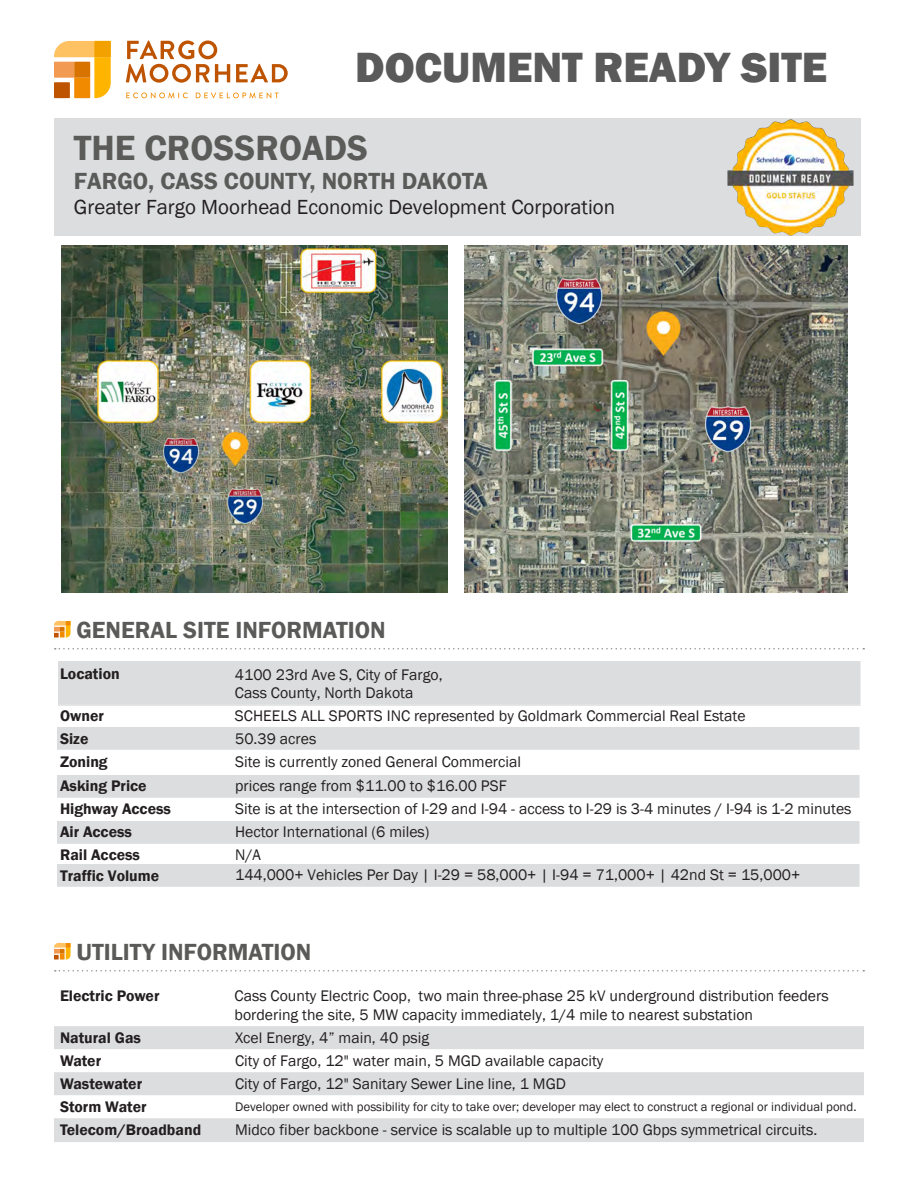
<style>
.page{position:relative;width:918px;height:1188px;background:#fff}
.page>*{position:absolute;margin:0;border:0;box-sizing:border-box;transform-origin:0 0}
.t1{font:800 43.5px "Franklin Gothic";color:#595a59}
.t2{font:36px "Franklin Gothic Demi";color:#5b5b59}
.t3{font:600 24px "Franklin Gothic";color:#5a5a59}
.t4{font:21px "Franklin Gothic";color:#231f20}
.t5{font:15.75px/18.9px "Franklin Gothic";color:#231f20}
.t6{font:15.75px/18.9px "Franklin Gothic";color:#231f20}
.t7{font:600 15.75px "Franklin Gothic";color:#231f20}
.t8{font:12.75px "Franklin Gothic";color:#231f20}
.s1{font-style:inherit}
</style>
<div class="page">
<svg style="left:126px;top:41px;width:104px;height:42px"></svg>
<svg style="left:236px;top:64px;width:52px;height:18px"></svg>
<svg style="left:126px;top:93px;width:62px;height:5px"></svg>
<svg style="left:196px;top:93px;width:83px;height:5px"></svg>
<svg style="left:54px;top:41px;width:57px;height:57px"></svg>
<div style="left:54px;top:82px;width:16px;height:16px;background:#bf5400"></div>
<div style="left:54px;top:118px;width:806px;height:117px;background:#dcdddf"></div>
<svg style="left:54px;top:621px;width:17px;height:17px"></svg>
<svg style="left:55px;top:648px;width:809px;height:2px"></svg>
<svg style="left:54px;top:943px;width:17px;height:17px"></svg>
<svg style="left:55px;top:970px;width:809px;height:2px"></svg>
<svg style="left:54px;top:1026px;width:810px;height:116px;fill:#dcdddf"></svg>
<img style="left:61px;top:245px;width:387px;height:347px">
<img style="left:464px;top:246px;width:383px;height:347px">
<img style="left:709px;top:118px;width:152px;height:141px">
<p class="t1" style="left:355px;top:39px;width:473px">DOCUMENT READY SITE</p>
<p class="t2" style="left:74px;top:126px;width:296px">THE CROSSROADS</p>
<p class="t3" style="left:74px;top:166px;width:415px">FARGO, CASS COUNTY, NORTH DAKOTA</p>
<p class="t4" style="left:74px;top:194px;width:543px">Greater Fargo Moorhead Economic Development Corporation</p>
<p class="t3" style="left:77px;top:615px;width:311px">GENERAL SITE INFORMATION</p>
<p class="t7" style="left:60px;top:664px;width:61px">Location</p>
<p class="t6" style="left:235px;top:665px;width:209px">4100 23rd Ave S, City of Fargo<span class="s1">,<br>Cass County, North Dakota</span></p>
<p class="t7" style="left:60px;top:706px;width:45px">Owner</p>
<p class="t6" style="left:235px;top:707px;width:512px">SCHEELS ALL SPORTS INC represented by Goldmark Commercial Real Estate</p>
<p class="t7" style="left:60px;top:729px;width:30px">Size</p>
<p class="t5" style="left:235px;top:730px;width:83px"><span class="s1">50</span>.<span class="s1">39</span> acres</p>
<p class="t7" style="left:60px;top:752px;width:49px">Zoning</p>
<p class="t6" style="left:235px;top:753px;width:287px"><span class="s1">Site is currently</span> zoned General Commercial</p>
<p class="t7" style="left:60px;top:776px;width:88px">Asking Price</p>
<p class="t6" style="left:235px;top:777px;width:273px">prices range from $11.00 to $16.00 PSF</p>
<p class="t7" style="left:60px;top:799px;width:113px">Highway Access</p>
<p class="t6" style="left:235px;top:800px;width:618px"><span class="s1">Site is</span> at the intersection of I-29 and I-94 - access to I-29 is 3-4 minutes / I-94 is 1-2 minutes</p>
<p class="t7" style="left:60px;top:822px;width:74px">Air Access</p>
<p class="t5" style="left:235px;top:823px;width:196px">Hector International (<span class="s1">6</span> miles)</p>
<p class="t7" style="left:60px;top:845px;width:82px">Rail Access</p>
<p class="t5" style="left:235px;top:846px;width:27px">N/A</p>
<p class="t7" style="left:60px;top:866px;width:101px">Traffic Volume</p>
<p class="t5" style="left:235px;top:865px;width:567px">144,000+ Vehicles Per Day | I-29 = 58,000+ | I-94 = 71,000+ | 42nd St = 15,000+</p>
<p class="t3" style="left:77px;top:937px;width:236px">UTILITY INFORMATION</p>
<p class="t7" style="left:60px;top:986px;width:101px">Electric Power</p>
<p class="t5" style="left:235px;top:987px;width:596px">Cass County Electric Coop, <span class="s1">two main three-phase 25 kV underground distribution feeders bordering the site</span>, 5 MW capacity immediately, 1/4 mile to nearest substation</p>
<p class="t7" style="left:60px;top:1028px;width:83px">Natural Gas</p>
<p class="t5" style="left:235px;top:1029px;width:196px">Xcel Energy, 4” main, 40 psig</p>
<p class="t7" style="left:60px;top:1051px;width:43px">Water</p>
<p class="t5" style="left:235px;top:1052px;width:370px">City of Fargo, 12" water main, 5 MGD available capacity</p>
<p class="t7" style="left:60px;top:1074px;width:84px">Wastewater</p>
<p class="t5" style="left:235px;top:1075px;width:332px">City of Fargo, 12" Sanitary Sewer Line line, 1 MGD</p>
<p class="t7" style="left:60px;top:1097px;width:88px">Storm Water</p>
<p class="t8" style="left:235px;top:1099px;width:623px">Developer owned with possibility for city to take over; developer may elect to construct a regional or individual pond.</p>
<p class="t7" style="left:60px;top:1120px;width:143px">Telecom/Broadband</p>
<p class="t5" style="left:235px;top:1121px;width:584px">Midco fiber backbone - service is scalable up to multiple 100 Gbps symmetrical circuits.</p>
</div>
